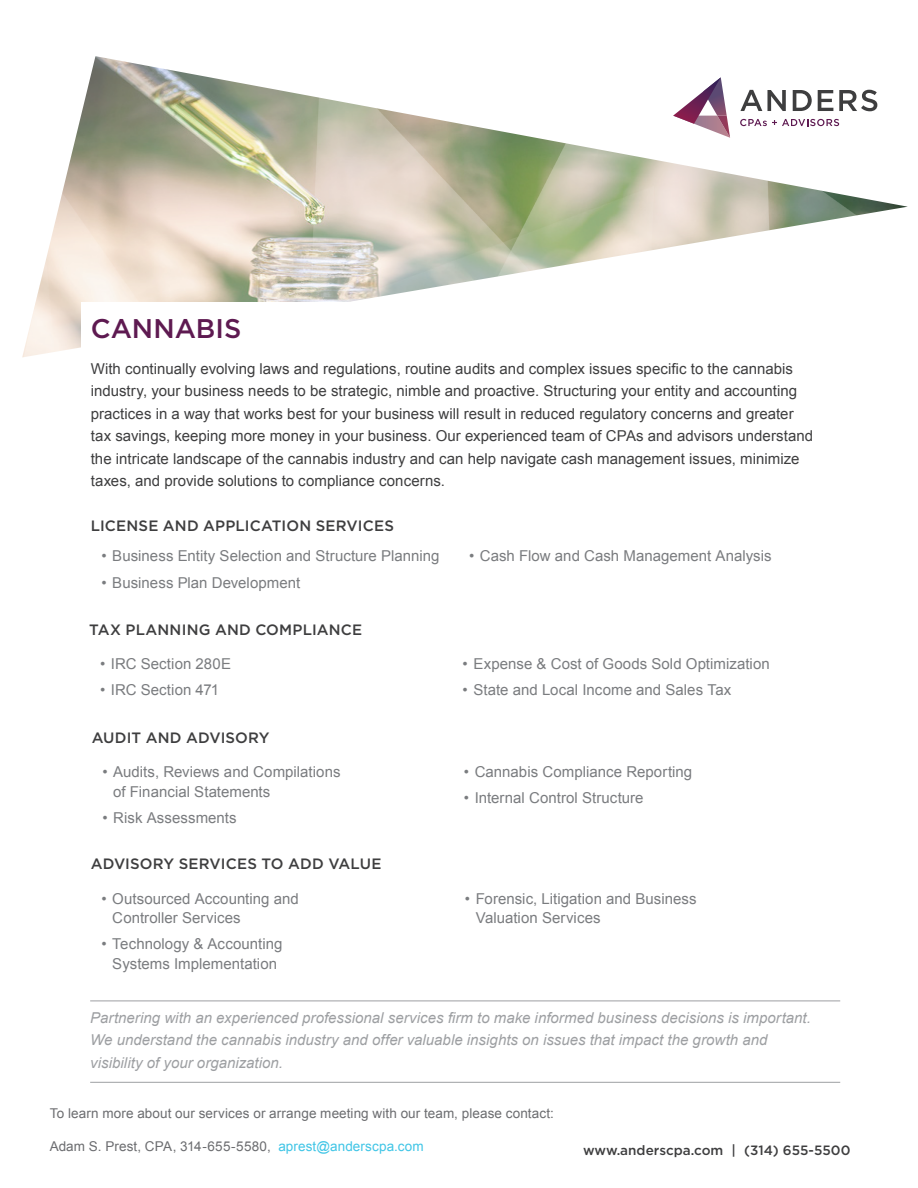
<style>
.page{position:relative;width:918px;height:1188px;background:#fff}
.page>*{position:absolute;margin:0;border:0;box-sizing:border-box;transform-origin:0 0}
.Subhead{font:500 27px "Gotham";color:#5e1a51}
.Leading_Paragraph{font:15px/22.5px "Arial";color:#3e3e3f}
.t1{font:15px/19.5px "Arial";letter-spacing:.005em;color:#7a7c7f}
.Final_Paragraph{font:italic 15px/22.5px "Arial";color:#9d9fa2}
.Paragraph_Header{font:500 15px "Gotham";letter-spacing:.01em;color:#3e3e3f}
.t2{font:13.5px "Arial";letter-spacing:.005em;color:#6c6d70}
.t3{font:500 13.5px "Gotham";color:#3e3e3f}
.s1{color:#40c5e6}
</style>
<div class="page">
<img style="left:22px;top:56px;width:844px;height:301px">
<div style="left:82px;top:302px;width:663px;height:80px;background:#fff"></div>
<hr style="left:90px;top:1001px;width:750px;height:1px;background:#9d9fa2">
<hr style="left:90px;top:1082px;width:750px;height:1px;background:#9d9fa2">
<svg style="left:673px;top:77px;width:57px;height:61px"></svg>
<svg style="left:740px;top:90px;width:46px;height:21px"></svg>
<svg style="left:793px;top:90px;width:19px;height:21px"></svg>
<svg style="left:818px;top:90px;width:15px;height:21px"></svg>
<svg style="left:839px;top:90px;width:38px;height:21px"></svg>
<svg style="left:740px;top:119px;width:99px;height:7px"></svg>
<p class="Subhead" style="left:91px;top:311px;width:152px">CANNABIS</p>
<p class="Leading_Paragraph" style="left:91px;top:357px;width:724px">With continually evolving laws and regulations, routine audits and complex issues specific to the cannabis industry, your business needs to be strategic, nimble and proactive. Structuring your entity and accounting practices in a way that works best for your business will result in reduced regulatory concerns and greater tax savings, keeping more money in your business. Our experienced team of CPAs and advisors understand the intricate landscape of the cannabis industry and can help navigate cash management issues, minimize taxes, and provide solutions to compliance concerns.</p>
<p class="Paragraph_Header" style="left:91px;top:516px;width:305px">LICENSE AND APPLICATION SERVICES</p>
<p class="t1" style="left:102px;top:547px;width:340px">• Business Entity Selection and Structure Planning</p>
<p class="t1" style="left:102px;top:573px;width:200px">• Business Plan Development</p>
<p class="Paragraph_Header" style="left:89px;top:620px;width:274px">TAX PLANNING AND COMPLIANCE</p>
<p class="t1" style="left:100px;top:654px;width:133px">• IRC Section 280E</p>
<p class="t1" style="left:100px;top:680px;width:121px">• IRC Section 471</p>
<p class="Paragraph_Header" style="left:92px;top:728px;width:179px">AUDIT AND ADVISORY</p>
<p class="t1" style="left:113px;top:762px;width:229px;text-indent:-11px">• Audits, Reviews and Compilations of Financial Statements</p>
<p class="t1" style="left:102px;top:808px;width:136px">• Risk Assessments</p>
<p class="Paragraph_Header" style="left:91px;top:854px;width:292px">ADVISORY SERVICES TO ADD VALUE</p>
<p class="t1" style="left:112px;top:889px;width:188px;text-indent:-11px">• Outsourced Accounting and<br>Controller Services</p>
<p class="t1" style="left:102px;top:935px;width:182px;text-align:center">• Technology &amp; Accounting<br>Systems Implementation</p>
<p class="t1" style="left:469px;top:547px;width:304px">• Cash Flow and Cash Management Analysis</p>
<p class="t1" style="left:463px;top:654px;width:309px">• Expense &amp; Cost of Goods Sold Optimization</p>
<p class="t1" style="left:463px;top:680px;width:270px">• State and Local Income and Sales Tax</p>
<p class="t1" style="left:464px;top:762px;width:230px">• Cannabis Compliance Reporting</p>
<p class="t1" style="left:464px;top:789px;width:181px">• Internal Control Structure</p>
<p class="t1" style="left:476px;top:889px;width:222px;text-indent:-11px">• Forensic, Litigation and Business<br>Valuation Services</p>
<p class="Final_Paragraph" style="left:90px;top:1007px;width:722px">Partnering with an experienced professional services firm to make informed business decisions is important.<br>We understand the cannabis industry and offer valuable insights on issues that impact the growth and visibility of your organization.</p>
<p class="t2" style="left:50px;top:1105px;width:506px">To learn more about our services or arrange meeting with our team, please contact:</p>
<p class="t2" style="left:50px;top:1137px;width:376px">Adam S. Prest, CPA, 314-655-5580, <span class="s1">aprest@anderscpa.com</span></p>
<p class="t3" style="left:583px;top:1141px;width:269px">www.anderscpa.com | (314) 655-5500</p>
</div>
